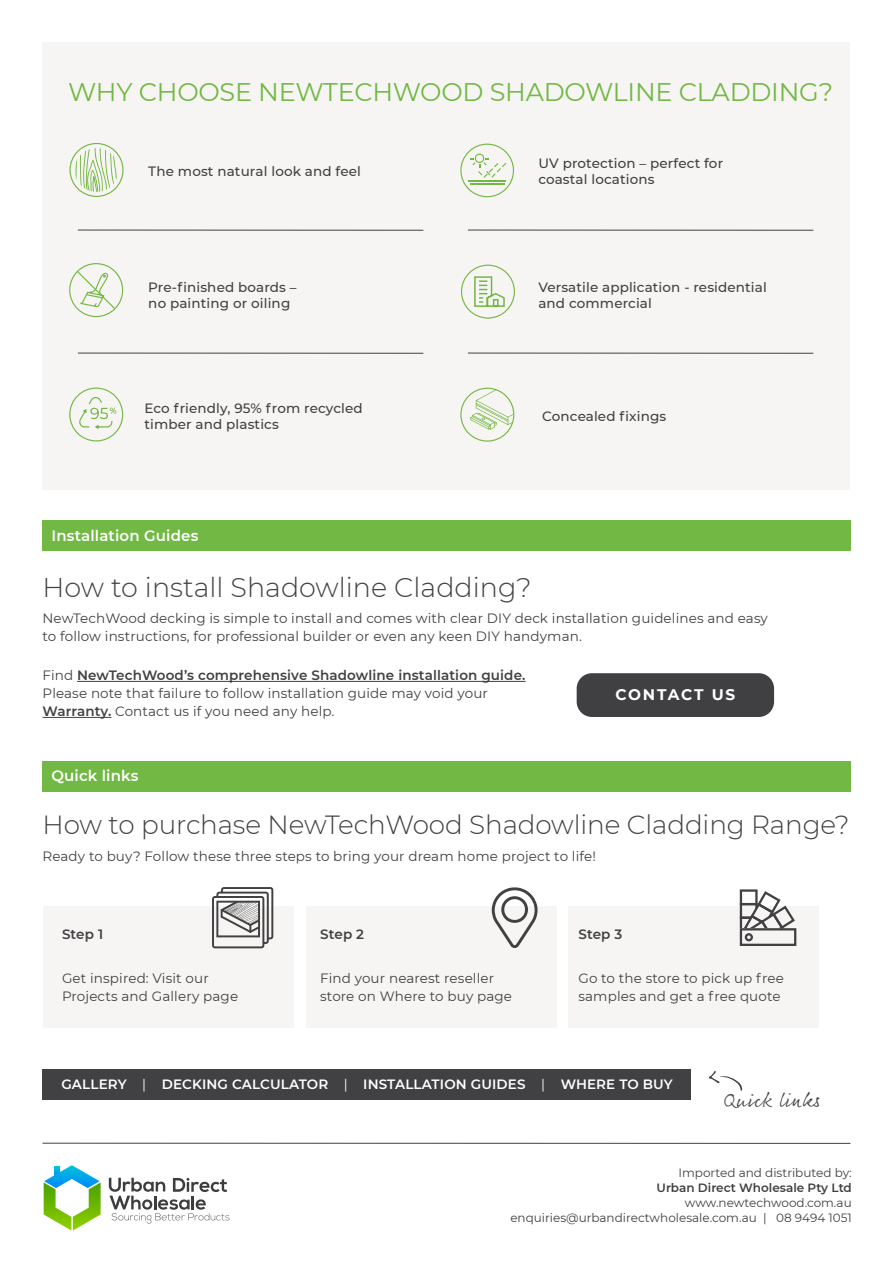
<style>
.page{position:relative;width:893px;height:1263px;background:#fff}
.page>*{position:absolute;margin:0;border:0;box-sizing:border-box;transform-origin:0 0}
.t1{font:300 27px "Montserrat";color:#414042}
.t2{font:300 26.25px "Montserrat";letter-spacing:-.005em;color:#414042}
.t3{font:25.5px "Montserrat";letter-spacing:-.01em;color:#72b844}
.t4{font:21px "Rollerscript Smooth";color:#414042}
.t5{font:700 15.3px "Montserrat";letter-spacing:.115em;color:#fff}
.t6{font:600 15px "Montserrat";letter-spacing:.01em;color:#fff}
.t7{font:13.5px/18px "Montserrat";letter-spacing:.01em;color:#414042}
.t8{font:500 13.5px/16.2px "Montserrat";letter-spacing:.01em;color:#414042}
.t9{font:600 13.5px "Montserrat";letter-spacing:.01em;color:#fff}
.t10{font:600 13.5px "Montserrat";letter-spacing:.01em;color:#414042}
.t11{font:12px/15px "Montserrat";color:#404042;text-align:right}
.t12{font:600 12px "Montserrat";color:#404042}
.s1{font-weight:600}
.s2{font-weight:400}
</style>
<div class="page">
<div style="left:43px;top:43px;width:807px;height:447px;background:#f7f5f3"></div>
<hr style="left:78px;top:230px;width:345px;height:1px;background:#414042">
<hr style="left:78px;top:353px;width:345px;height:1px;background:#414042">
<hr style="left:468px;top:230px;width:345px;height:1px;background:#414042">
<hr style="left:468px;top:353px;width:345px;height:1px;background:#414042">
<svg style="left:44px;top:1165px;width:57px;height:65px"></svg>
<svg style="left:109px;top:1177px;width:121px;height:46px"></svg>
<hr style="left:43px;top:1143px;width:807px;height:1px;background:#414042">
<svg style="left:69px;top:143px;width:55px;height:54px"></svg>
<svg style="left:69px;top:263px;width:54px;height:54px"></svg>
<svg style="left:69px;top:387px;width:54px;height:54px"></svg>
<svg style="left:460px;top:388px;width:54px;height:54px"></svg>
<svg style="left:461px;top:265px;width:54px;height:54px"></svg>
<svg style="left:460px;top:144px;width:54px;height:53px"></svg>
<div style="left:43px;top:1069px;width:648px;height:31px;background:#414042"></div>
<div style="left:306px;top:906px;width:251px;height:122px;background:#f7f5f3"></div>
<div style="left:568px;top:906px;width:251px;height:122px;background:#f7f5f3"></div>
<div style="left:43px;top:906px;width:251px;height:122px;background:#f7f5f3"></div>
<div style="left:43px;top:761px;width:808px;height:30px;background:#72b844"></div>
<hr style="left:77px;top:681px;width:449px;height:1px;background:#414042">
<hr style="left:43px;top:717px;width:68px;height:1px;background:#414042">
<div style="left:43px;top:521px;width:808px;height:30px;background:#72b844"></div>
<svg style="left:709px;top:1071px;width:34px;height:20px"></svg>
<div style="left:577px;top:673px;width:197px;height:44px;background:#404042;border-radius:15px"></div>
<svg style="left:740px;top:889px;width:56px;height:57px"></svg>
<svg style="left:492px;top:887px;width:46px;height:61px"></svg>
<svg style="left:212px;top:887px;width:61px;height:61px"></svg>
<h3 class="t3" style="left:68px;top:74px;width:766px">WHY CHOOSE NEWTECHWOOD SHADOWLINE CLADDING?</h3>
<p class="t8" style="left:148px;top:163px;width:214px">The most natural look and feel</p>
<p class="t8" style="left:148px;top:279px;width:150px">Pre-finished boards – no painting or oiling</p>
<p class="t8" style="left:144px;top:399px;width:220px">Eco friendly, 95% from recycled timber and plastics</p>
<p class="t6" style="left:51px;top:525px;width:149px">Installation Guides</p>
<p class="t8" style="left:538px;top:155px;width:186px">UV protection – perfect for coastal locations</p>
<p class="t8" style="left:538px;top:279px;width:230px">Versatile application - residential and commercial</p>
<p class="t8" style="left:542px;top:408px;width:126px">Concealed fixings</p>
<h1 class="t1" style="left:43px;top:569px;width:491px">How to install Shadowline Cladding?</h1>
<p class="t7" style="left:43px;top:609px;width:727px">NewTechWood decking is simple to install and comes with clear DIY deck installation guidelines and easy to follow instructions, for professional builder or even any keen DIY handyman.</p>
<p class="t7" style="left:43px;top:666px;width:484px">Find <span class="s1">NewTechWood’s comprehensive Shadowline installation guide.<br></span>Please note that failure to follow installation guide may void your<br><span class="s1">Warranty.</span> Contact us if you need any help.</p>
<p class="t5" style="left:615px;top:684px;width:121px">CONTACT US</p>
<p class="t6" style="left:51px;top:765px;width:88px">Quick links</p>
<h2 class="t2" style="left:43px;top:807px;width:808px">How to purchase NewTechWood Shadowline Cladding Range?</h2>
<p class="t7" style="left:43px;top:846px;width:555px">Ready to buy? Follow these three steps to bring your dream home project to life!</p>
<p class="t10" style="left:62px;top:925px;width:43px">Step 1</p>
<p class="t7" style="left:62px;top:968px;width:178px">Get inspired: Visit our<br>Projects and Gallery page</p>
<p class="t10" style="left:320px;top:925px;width:45px">Step 2</p>
<p class="t7" style="left:320px;top:968px;width:193px">Find your nearest reseller store on Where to buy page</p>
<p class="t10" style="left:578px;top:925px;width:45px">Step 3</p>
<p class="t7" style="left:578px;top:968px;width:207px">Go to the store to pick up free samples and get a free quote</p>
<p class="t9" style="left:61px;top:1074px;width:613px">GALLERY <span class="s2">|</span> DECKING CALCULATOR <span class="s2">|</span> INSTALLATION GUIDES <span class="s2">|</span> WHERE TO BUY</p>
<h3 class="t4" style="left:724px;top:1086px;width:98px">Quick links</h3>
<p class="t11" style="left:679px;top:1164px;width:175px">Imported and distributed by:</p>
<p class="t12" style="left:656px;top:1179px;width:197px">Urban Direct Wholesale Pty Ltd</p>
<p class="t11" style="left:510px;top:1194px;width:343px">www.newtechwood.com.au enquiries@urbandirectwholesale.com.au | 08 9494 1051</p>
</div>
